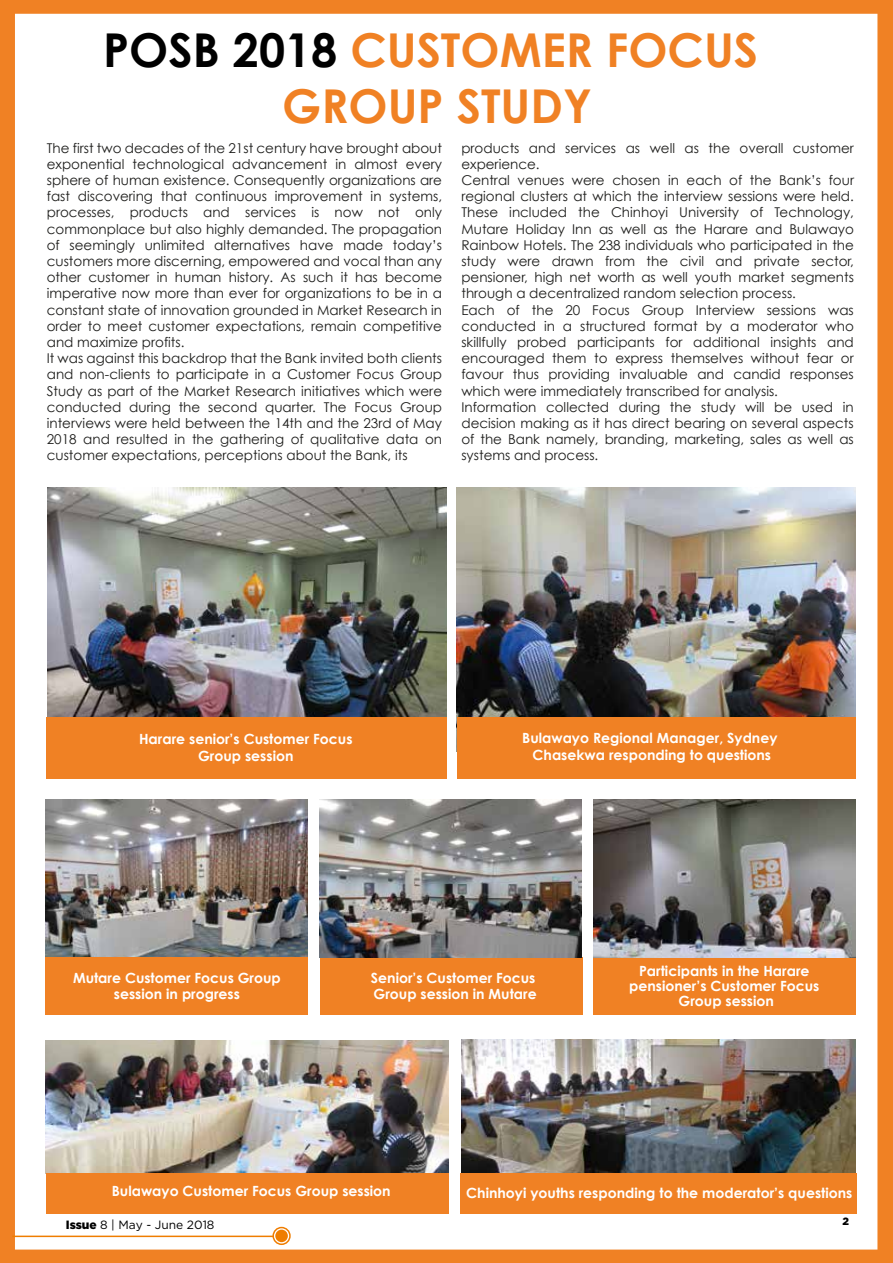
<style>
.page{position:relative;width:893px;height:1263px;background:#fff}
.page>*{position:absolute;margin:0;border:0;box-sizing:border-box;transform-origin:0 0}
.t1{font:700 46.65px/55.9px "Century Gothic";color:#f08124;text-align:center}
.t2{font:700 14.1px/16.8px "Century Gothic";color:#fff;text-align:center}
.t3{font:13.5px/16.2px "Century Gothic";color:#1d1d1b}
.t4{font:12px "Gotham";color:#000}
.t5{font:900 10.5px "Gotham";color:#000}
.s1{color:#000}
.s2{font-weight:900}
</style>
<div class="page">
<img style="left:0;top:0;width:893px;height:1263px">
<hr style="left:12px;top:1235px;width:261px;height:2px;background:#ef7d00">
<div style="left:275px;top:1229px;width:13px;height:13px;background:#ef7d00;border-radius:50%"></div>
<div style="left:272px;top:1227px;width:19px;height:18px;border:2px solid #ef7d00;border-radius:50%"></div>
<div style="left:46px;top:957px;width:262px;height:58px;background:#f08124"></div>
<div style="left:320px;top:957px;width:262px;height:58px;background:#f08124"></div>
<div style="left:46px;top:1173px;width:403px;height:40px;background:#f08124"></div>
<div style="left:460px;top:1173px;width:397px;height:40px;background:#f08124"></div>
<div style="left:594px;top:957px;width:262px;height:58px;background:#f08124"></div>
<img style="left:594px;top:800px;width:262px;height:157px">
<img style="left:320px;top:800px;width:262px;height:157px">
<h1 class="t1" style="left:103px;top:21px;width:656px"><span class="s1">POSB 2018</span> CUSTOMER FOCUS<br>GROUP STUDY</h1>
<p class="t3" style="left:47px;top:139px;width:397px">The first two decades of the 21st century have brought about exponential technological advancement in almost every sphere of human existence. Consequently organizations are fast discovering that continuous improvement in systems, processes, products and services is now not only commonplace but also highly demanded. The propagation of seemingly unlimited alternatives have made today’s customers more discerning, empowered and vocal than any other customer in human history. As such it has become imperative now more than ever for organizations to be in a constant state of innovation grounded in Market Research in order to meet customer expectations, remain competitive and maximize profits.<br>It was against this backdrop that the Bank invited both clients and non-clients to participate in a Customer Focus Group Study as part of the Market Research initiatives which were conducted during the second quarter. The Focus Group interviews were held between the 14th and the 23rd of May 2018 and resulted in the gathering of qualitative data on customer expectations, perceptions about the Bank, its</p>
<p class="t3" style="left:461px;top:139px;width:394px">products and services as well as the overall customer experience.<br>Central venues were chosen in each of the Bank’s four regional clusters at which the interview sessions were held.<br>These included the Chinhoyi University of Technology, Mutare Holiday Inn as well as the Harare and Bulawayo Rainbow Hotels. The 238 individuals who participated in the study were drawn from the civil and private sector, pensioner, high net worth as well youth market segments through a decentralized random selection process.<br>Each of the 20 Focus Group Interview sessions was conducted in a structured format by a moderator who skillfully probed participants for additional insights and encouraged them to express themselves without fear or favour thus providing invaluable and candid responses which were immediately transcribed for analysis.<br>Information collected during the study will be used in decision making as it has direct bearing on several aspects of the Bank namely, branding, marketing, sales as well as systems and process.</p>
<p class="t2" style="left:139px;top:731px;width:215px">Harare senior’s Customer Focus<br>Group session</p>
<p class="t2" style="left:522px;top:729px;width:257px">Bulawayo Regional Manager, Sydney<br>Chasekwa responding to questions</p>
<p class="t2" style="left:73px;top:969px;width:209px">Mutare Customer Focus Group session in progress</p>
<p class="t2" style="left:629px;top:963px;width:192px;line-height:15px">Participants in the Harare pensioner’s Customer Focus<br>Group session</p>
<p class="t2" style="left:371px;top:969px;width:167px;text-align:left">Senior’s Customer Focus<br>Group session in Mutare</p>
<p class="t2" style="left:112px;top:1182px;width:280px">Bulawayo Customer Focus Group session</p>
<p class="t2" style="left:466px;top:1184px;width:388px">Chinhoyi youths responding to the moderator’s questions</p>
<p class="t4" style="left:66px;top:1217px;width:150px"><span class="s2">Issue</span> 8 | May - June 2018</p>
<p class="t5" style="left:842px;top:1215px;width:8px">2</p>
</div>
